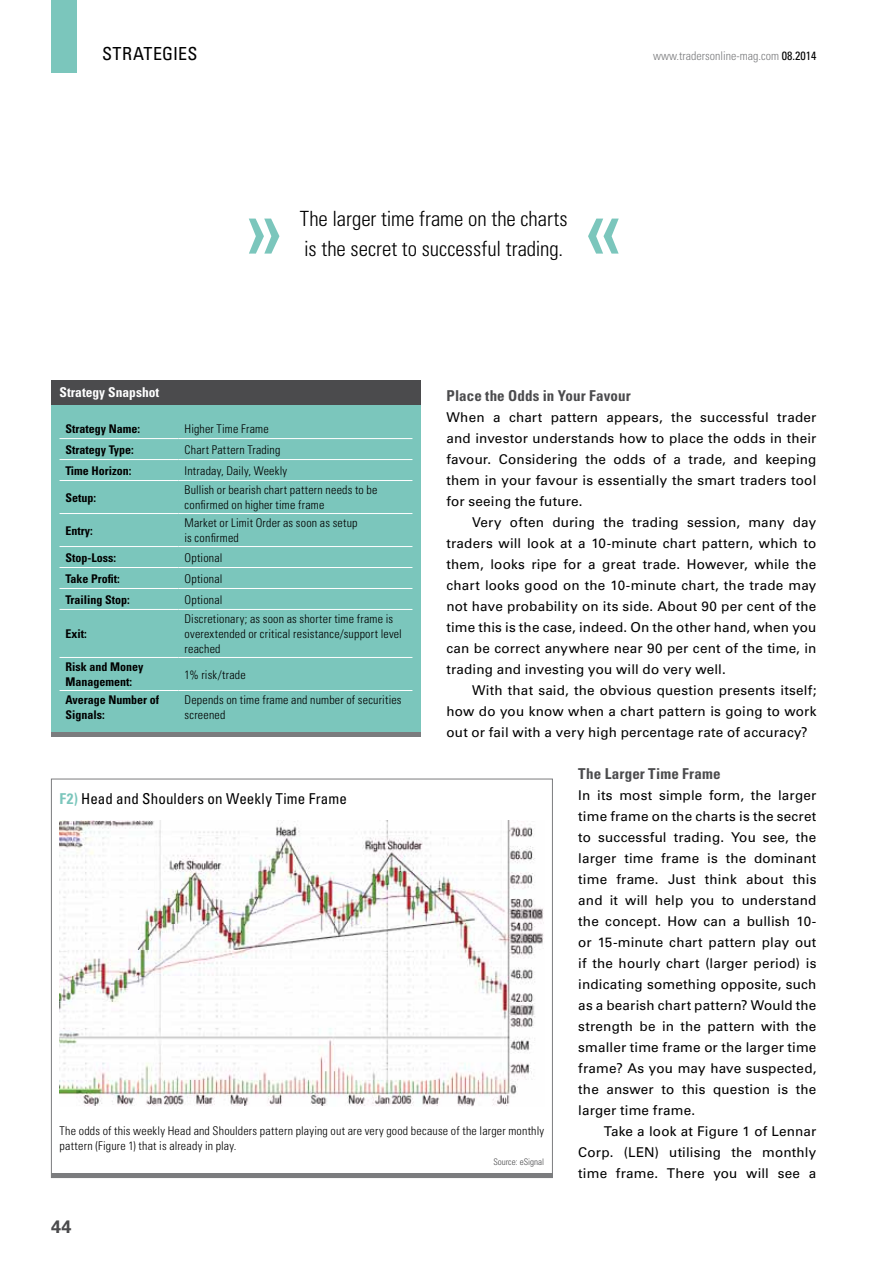
<style>
.page{position:relative;width:893px;height:1263px;background:#fff}
.page>*{position:absolute;margin:0;border:0;box-sizing:border-box;transform-origin:0 0}
.t1{font:300 condensed 21px/30px "Univers LT";color:#000}
.t2{font:condensed 18px "Univers LT";letter-spacing:.02em;color:#000}
.t3{font:700 18px "Univers LT";color:#4b4b4d}
.t4{font:700 condensed 15px "Univers LT";letter-spacing:.01em;color:#4b4b4d}
.t5{font:condensed 15px "Univers LT";letter-spacing:.01em;color:#000}
.t6{font:13.5px/21px "Univers LT";letter-spacing:.01em;color:#000;text-align:justify}
.t7{font:700 condensed 13.5px "Univers LT";color:#fff}
.t8{font:300 condensed 12px/15px "Univers LT";letter-spacing:.015em;color:#000}
.t9{font:700 condensed 12px/15px "Univers LT";color:#000}
.t10{font:300 condensed 12px "Univers LT";color:#7b7c7e}
.t11{font:300 condensed 9px "Univers LT";color:#4b4b4d}
.s1{font-weight:400;color:#000}
.s2{font-weight:700;color:#7bc6bc}
</style>
<div class="page">
<div style="left:51px;top:0;width:26px;height:72px;background:#7bc6bc"></div>
<div style="left:51px;top:1173px;width:502px;height:5px;background:#7b7c7e"></div>
<img style="left:60px;top:821px;width:484px;height:286px">
<div style="left:51px;top:401px;width:370px;height:336px;background:#7bc6bc"></div>
<hr style="left:60px;top:438px;width:119px;height:1px;background:#fff">
<hr style="left:179px;top:438px;width:233px;height:1px;background:#fff">
<hr style="left:60px;top:459px;width:119px;height:1px;background:#fff">
<hr style="left:179px;top:459px;width:233px;height:1px;background:#fff">
<hr style="left:60px;top:480px;width:119px;height:1px;background:#fff">
<hr style="left:179px;top:480px;width:233px;height:1px;background:#fff">
<hr style="left:60px;top:513px;width:119px;height:1px;background:#fff">
<hr style="left:179px;top:513px;width:233px;height:1px;background:#fff">
<hr style="left:60px;top:546px;width:119px;height:1px;background:#fff">
<hr style="left:179px;top:546px;width:233px;height:1px;background:#fff">
<hr style="left:60px;top:567px;width:119px;height:1px;background:#fff">
<hr style="left:179px;top:567px;width:233px;height:1px;background:#fff">
<hr style="left:60px;top:588px;width:119px;height:1px;background:#fff">
<hr style="left:179px;top:588px;width:233px;height:1px;background:#fff">
<hr style="left:60px;top:609px;width:119px;height:1px;background:#fff">
<hr style="left:179px;top:609px;width:233px;height:1px;background:#fff">
<hr style="left:60px;top:657px;width:119px;height:1px;background:#fff">
<hr style="left:179px;top:657px;width:233px;height:1px;background:#fff">
<hr style="left:60px;top:690px;width:119px;height:1px;background:#fff">
<hr style="left:179px;top:690px;width:233px;height:1px;background:#fff">
<div style="left:51px;top:380px;width:370px;height:24px;background:#4b4b4d"></div>
<div style="left:51px;top:732px;width:370px;height:5px;background:#7b7c7e"></div>
<svg style="left:249px;top:219px;width:30px;height:35px"></svg>
<svg style="left:588px;top:219px;width:31px;height:35px"></svg>
<h2 class="t2" style="left:102px;top:42px;width:97px">strategies</h2>
<h1 class="t1" style="left:300px;top:203px;width:270px">The larger time frame on the charts is the secret to successful trading.</h1>
<p class="t10" style="left:653px;top:48px;width:165px">www.tradersonline-mag.com <span class="s1">08.2014</span></p>
<p class="t7" style="left:60px;top:384px;width:101px">Strategy Snapshot</p>
<p class="t4" style="left:446px;top:386px;width:186px">Place the Odds in Your Favour</p>
<p class="t6" style="left:446px;top:406px;width:371px">When a chart pattern appears, the successful trader and investor understands how to place the odds in their favour. Considering the odds of a trade, and keeping them in your favour is essentially the smart traders tool for seeing the future.</p>
<p class="t6" style="left:446px;top:511px;width:371px;text-indent:26px">Very often during the trading session, many day traders will look at a 10-minute chart pattern, which to them, looks ripe for a great trade. However, while the chart looks good on the 10-minute chart, the trade may not have probability on its side. About 90 per cent of the time this is the case, indeed. On the other hand, when you can be correct anywhere near 90 per cent of the time, in trading and investing you will do very well.</p>
<p class="t6" style="left:446px;top:679px;width:371px;text-indent:26px">With that said, the obvious question presents itself; how do you know when a chart pattern is going to work out or fail with a very high percentage rate of accuracy?</p>
<p class="t4" style="left:578px;top:764px;width:144px">The Larger Time Frame</p>
<p class="t6" style="left:578px;top:784px;width:240px">In its most simple form, the larger time frame on the charts is the secret to successful trading. You see, the larger time frame is the dominant time frame. Just think about this and it will help you to understand the concept. How can a bullish 10- or 15-minute chart pattern play out if the hourly chart (larger period) is indicating something opposite, such as a bearish chart pattern? Would the strength be in the pattern with the smaller time frame or the larger time frame? As you may have suspected, the answer to this question is the larger time frame.</p>
<p class="t6" style="left:578px;top:1120px;width:240px;text-indent:26px">Take a look at Figure 1 of Lennar Corp. (LEN) utilising the monthly time frame. There you will see a</p>
<p class="t9" style="left:66px;top:421px;width:76px">Strategy Name:</p>
<p class="t8" style="left:185px;top:421px;width:86px">Higher Time Frame</p>
<p class="t9" style="left:66px;top:442px;width:70px">Strategy Type:</p>
<p class="t8" style="left:185px;top:442px;width:97px">Chart Pattern Trading</p>
<p class="t9" style="left:66px;top:463px;width:68px">Time Horizon:</p>
<p class="t8" style="left:185px;top:463px;width:104px">Intraday, Daily, Weekly</p>
<p class="t9" style="left:66px;top:490px;width:32px">Setup:</p>
<p class="t8" style="left:185px;top:483px;width:194px">Bullish or bearish chart pattern needs to be confirmed on higher time frame</p>
<p class="t9" style="left:66px;top:523px;width:29px">Entry:</p>
<p class="t8" style="left:185px;top:516px;width:174px">Market or Limit Order as soon as setup is confirmed</p>
<p class="t9" style="left:66px;top:550px;width:52px">Stop-Loss:</p>
<p class="t8" style="left:185px;top:550px;width:39px">Optional</p>
<p class="t9" style="left:66px;top:571px;width:56px">Take Profit:</p>
<p class="t8" style="left:185px;top:571px;width:39px">Optional</p>
<p class="t9" style="left:66px;top:592px;width:66px">Trailing Stop:</p>
<p class="t8" style="left:185px;top:592px;width:39px">Optional</p>
<p class="t9" style="left:66px;top:626px;width:23px">Exit:</p>
<p class="t8" style="left:185px;top:611px;width:219px">Discretionary; as soon as shorter time frame is overextended or critical resistance/support level reached</p>
<p class="t9" style="left:66px;top:659px;width:79px">Risk and Money<br>Management:</p>
<p class="t8" style="left:185px;top:667px;width:63px">1% risk/trade</p>
<p class="t9" style="left:66px;top:692px;width:95px">Average Number of<br>Signals:</p>
<p class="t8" style="left:185px;top:693px;width:219px">Depends on time frame and number of securities screened</p>
<p class="t5" style="left:60px;top:789px;width:289px"><span class="s2">F2)</span> Head and Shoulders on Weekly Time Frame</p>
<p class="t8" style="left:60px;top:1123px;width:486px">The odds of this weekly Head and Shoulders pattern playing out are very good because of the larger monthly pattern (Figure 1) that is already in play.</p>
<p class="t11" style="left:493px;top:1156px;width:52px">Source: eSignal</p>
<h2 class="t3" style="left:51px;top:1216px;width:22px">44</h2>
</div>
